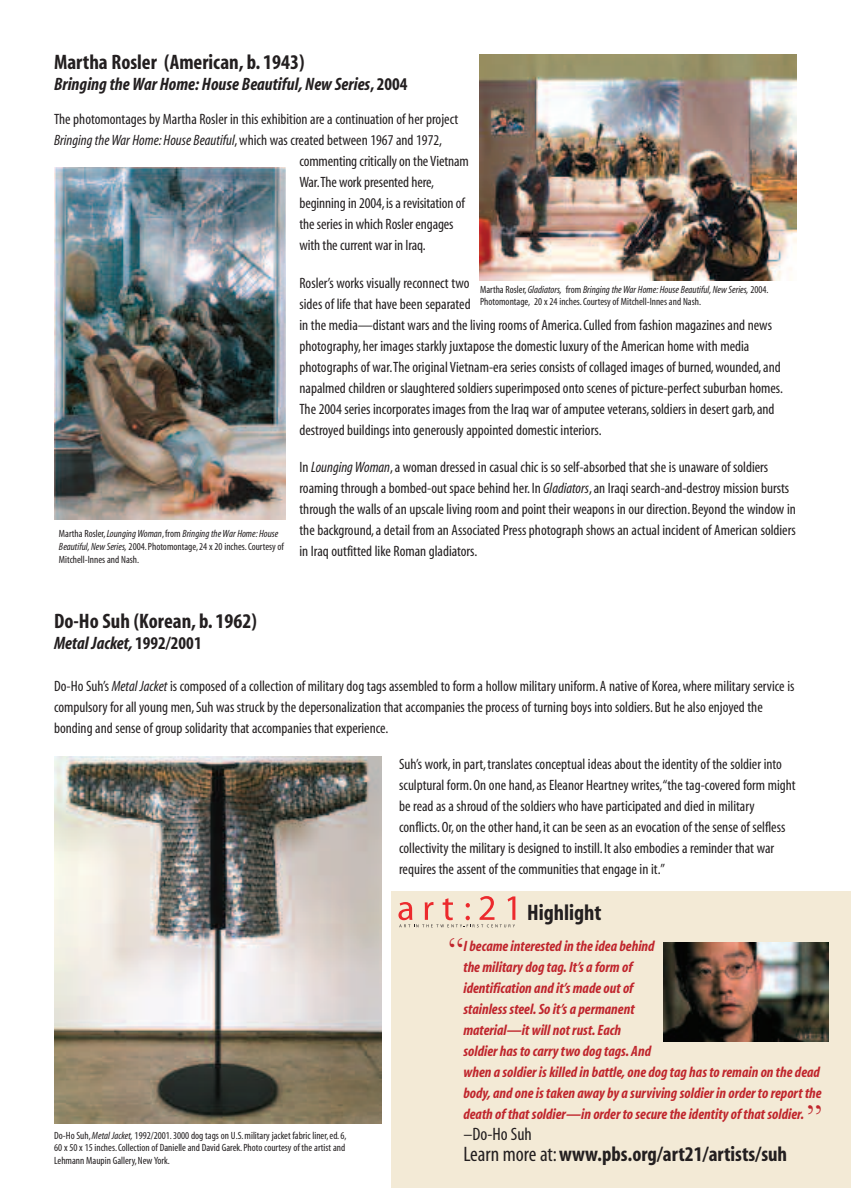
<style>
.page{position:relative;width:851px;height:1188px;background:#fff}
.page>*{position:absolute;margin:0;border:0;box-sizing:border-box;transform-origin:0 0}
.t1{font:36px "Baskerville";color:#c0262d}
.t2{font:700 condensed 22.5px "Myriad";color:#231f20}
.t3{font:700 condensed 21px "Myriad";color:#231f20}
.t4{font:italic 700 condensed 18px "Myriad";color:#231f20}
.t5{font:condensed 18px "Myriad";color:#231f20}
.t6{font:condensed 15px/21px "Myriad";color:#231f20}
.t7{font:italic 700 condensed 15px/21px "Myriad";color:#c0262d}
.t8{font:condensed 10.5px/12.6px "Myriad";color:#231f20}
.s1{font-style:normal}
.s2{font-style:italic}
.s3{font-weight:400}
</style>
<div class="page">
<hr style="left:850px;top:0;width:1px;height:324px;background:#f3ead6">
<hr style="left:850px;top:1094px;width:1px;height:94px;background:#f3ead6">
<img style="left:54px;top:756px;width:327px;height:368px">
<img style="left:479px;top:54px;width:317px;height:227px">
<img style="left:54px;top:168px;width:232px;height:352px">
<div style="left:392px;top:891px;width:458px;height:297px;background:#f3ead6"></div>
<img style="left:664px;top:942px;width:164px;height:100px">
<svg style="left:398px;top:896px;width:117px;height:31px"></svg>
<h3 class="t3" style="left:54px;top:54px;width:252px">Martha Rosler (American, b. 1943)</h3>
<p class="t4" style="left:54px;top:77px;width:355px">Bringing the War Home: House Beautiful, New Series<span class="s1">, 2004</span></p>
<p class="t6" style="left:54px;top:110px;width:405px">The photomontages by Martha Rosler in this exhibition are a continuation of her project</p>
<p class="t6" style="left:54px;top:131px;width:389px"><span class="s2">Bringing the War Home: House Beautiful</span>, which was created between 1967 and 1972,</p>
<p class="t6" style="left:299px;top:152px;width:171px">commenting critically on the Vietnam</p>
<p class="t6" style="left:299px;top:173px;width:136px">War.The work presented here,</p>
<p class="t6" style="left:299px;top:194px;width:167px">beginning in 2004,is a revisitation of</p>
<p class="t6" style="left:299px;top:215px;width:156px">the series in which Rosler engages</p>
<p class="t6" style="left:299px;top:236px;width:128px">with the current war in Iraq.</p>
<p class="t6" style="left:299px;top:273px;width:485px">Rosler’s works visually reconnect two<br>sides of life that have been separated<br>in the media—distant wars and the living rooms of America.Culled from fashion magazines and news photography, her images starkly juxtapose the domestic luxury of the American home with media photographs of war.The original Vietnam-era series consists of collaged images of burned, wounded, and napalmed children or slaughtered soldiers superimposed onto scenes of picture-perfect suburban homes.<br>The 2004 series incorporates images from the Iraq war of amputee veterans, soldiers in desert garb, and destroyed buildings into generously appointed domestic interiors.</p>
<p class="t6" style="left:299px;top:458px;width:498px">In <span class="s2">Lounging Woman</span>, a woman dressed in casual chic is so self-absorbed that she is unaware of soldiers roaming through a bombed-out space behind her.In <span class="s2">Gladiators</span>, an Iraqi search-and-destroy mission bursts through the walls of an upscale living room and point their weapons in our direction.Beyond the window in the background,a detail from an Associated Press photograph shows an actual incident of American soldiers in Iraq outfitted like Roman gladiators.</p>
<p class="t8" style="left:480px;top:284px;width:290px">Martha Rosler, <span class="s2">Gladiators,</span> from <span class="s2">Bringing the War Home: House Beautiful, New Series,</span> 2004.<br>Photomontage, 20 x 24 inches.Courtesy of Mitchell-Innes and Nash.</p>
<p class="t8" style="left:59px;top:529px;width:226px">Martha Rosler,<span class="s2">Lounging Woman</span>, from <span class="s2">Bringing the War Home: House<br>Beautiful, New Series,</span> 2004.Photomontage, 24 x 20 inches.Courtesy of<br>Mitchell-Innes and Nash.</p>
<h3 class="t3" style="left:54px;top:614px;width:204px">Do-Ho Suh (Korean, b. 1962)</h3>
<p class="t4" style="left:54px;top:637px;width:149px">Metal Jacket, <span class="s1">1992/2001</span></p>
<p class="t6" style="left:54px;top:677px;width:741px">Do-Ho Suh’s <span class="s2">Metal Jacket</span> is composed of a collection of military dog tags assembled to form a hollow military uniform.A native of Korea, where military service is compulsory for all young men, Suh was struck by the depersonalization that accompanies the process of turning boys into soldiers.But he also enjoyed the bonding and sense of group solidarity that accompanies that experience.</p>
<p class="t6" style="left:399px;top:755px;width:398px">Suh’s work, in part, translates conceptual ideas about the identity of the soldier into sculptural form.On one hand, as Eleanor Heartney writes,“the tag-covered form might be read as a shroud of the soldiers who have participated and died in military conflicts.Or, on the other hand, it can be seen as an evocation of the sense of selfless collectivity the military is designed to instill.It also embodies a reminder that war requires the assent of the communities that engage in it.”</p>
<p class="t8" style="left:54px;top:1130px;width:294px;text-align:justify">Do-Ho Suh,<span class="s2">Metal Jacket,</span> 1992/2001.3000 dog tags on U.S.military jacket fabric liner, ed.6, 60 x 50 x 15 inches.Collection of Danielle and David Garek.Photo courtesy of the artist and Lehmann Maupin Gallery, New York.</p>
<h2 class="t2" style="left:527px;top:905px;width:76px">Highlight</h2>
<h1 class="t1" style="left:447px;top:928px;width:18px">“</h1>
<p class="t7" style="left:463px;top:937px;width:360px">I became interested in the idea behind<br>the military dog tag. It’s a form of<br>identification and it’s made out of<br>stainless steel. So it’s a permanent<br>material—it will not rust. Each<br>soldier has to carry two dog tags. And<br>when a soldier is killed in battle, one dog tag has to remain on the dead body, and one is taken away by a surviving soldier in order to report the death of that soldier—in order to secure the identity of that soldier.</p>
<p class="t5" style="left:463px;top:1128px;width:70px">–Do-Ho Suh</p>
<h3 class="t3" style="left:463px;top:1147px;width:325px"><span class="s3">Learn more at:</span>www.pbs.org/art21/artists/suh</h3>
<h1 class="t1" style="left:806px;top:1095px;width:18px">”</h1>
</div>
